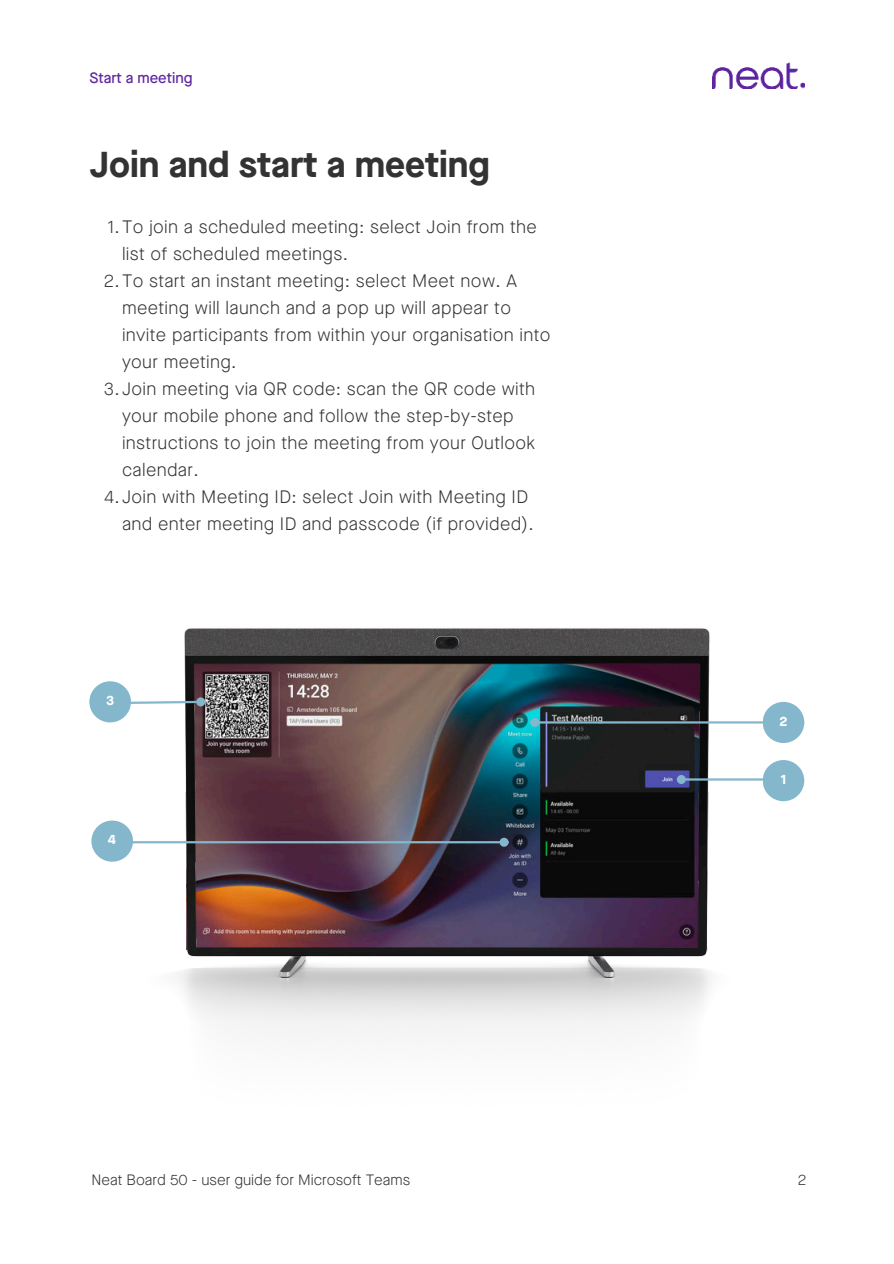
<style>
.page{position:relative;width:894px;height:1264px;background:#fff}
.page>*{position:absolute;margin:0;border:0;box-sizing:border-box;transform-origin:0 0}
.t1{font:700 36px "Maison Neue";color:#333}
.t2{font:300 18px "Maison Neue";letter-spacing:.02em;color:#333}
.t3{font:300 15px "Maison Neue";color:#333}
.t4{font:500 15px "Maison Neue";color:#5f259f}
.t5{font:700 13.5px "Maison Neue";color:#fff}
</style>
<div class="page">
<img style="left:712px;top:63px;width:91px;height:26px">
<img style="left:90px;top:628px;width:715px;height:407px">
<hr style="left:685px;top:778px;width:102px;height:2px;background:#84b7cb">
<div style="left:677px;top:776px;width:7px;height:6px;background:#84b7cb;border-radius:50%"></div>
<div style="left:676px;top:775px;width:9px;height:9px;border:2px solid #84b7cb;border-radius:50%"></div>
<div style="left:762px;top:760px;width:42px;height:41px;background:#84b7cb;border-radius:50%"></div>
<hr style="left:538px;top:721px;width:266px;height:2px;background:#84b7cb">
<div style="left:531px;top:719px;width:7px;height:6px;background:#84b7cb;border-radius:50%"></div>
<div style="left:530px;top:718px;width:9px;height:9px;border:2px solid #84b7cb;border-radius:50%"></div>
<div style="left:762px;top:702px;width:42px;height:41px;background:#84b7cb;border-radius:50%"></div>
<div style="left:89px;top:681px;width:42px;height:41px;background:#84b7cb;border-radius:50%"></div>
<svg style="left:130px;top:699px;width:67px;height:6px"></svg>
<div style="left:197px;top:698px;width:7px;height:7px;background:#84b7cb;border-radius:50%"></div>
<div style="left:196px;top:697px;width:9px;height:9px;border:2px solid #84b7cb;border-radius:50%"></div>
<div style="left:91px;top:820px;width:42px;height:41px;background:#84b7cb;border-radius:50%"></div>
<hr style="left:119px;top:841px;width:381px;height:2px;background:#84b7cb">
<div style="left:500px;top:838px;width:7px;height:7px;background:#84b7cb;border-radius:50%"></div>
<div style="left:499px;top:837px;width:9px;height:9px;border:2px solid #84b7cb;border-radius:50%"></div>
<p class="t4" style="left:89px;top:67px;width:105px">Start a meeting</p>
<h1 class="t1" style="left:89px;top:139px;width:402px">Join and start a meeting</h1>
<p class="t2" style="left:108px;top:215px;width:430px">1.To join a scheduled meeting: select Join from the</p>
<p class="t2" style="left:122px;top:242px;width:227px">list of scheduled meetings.</p>
<p class="t2" style="left:104px;top:269px;width:414px">2.To start an instant meeting: select Meet now. A</p>
<p class="t2" style="left:122px;top:296px;width:390px">meeting will launch and a pop up will appear to</p>
<p class="t2" style="left:122px;top:323px;width:430px">invite participants from within your organisation into</p>
<p class="t2" style="left:122px;top:350px;width:116px">your meeting.</p>
<p class="t2" style="left:104px;top:377px;width:433px">3.Join meeting via QR code: scan the QR code with</p>
<p class="t2" style="left:122px;top:404px;width:393px">your mobile phone and follow the step-by-step</p>
<p class="t2" style="left:122px;top:431px;width:414px">instructions to join the meeting from your Outlook</p>
<p class="t2" style="left:122px;top:458px;width:78px">calendar.</p>
<p class="t2" style="left:104px;top:485px;width:425px">4.Join with Meeting ID: select Join with Meeting ID</p>
<p class="t2" style="left:122px;top:512px;width:413px">and enter meeting ID and passcode (if provided).</p>
<p class="t5" style="left:106px;top:690px;width:10px">3</p>
<p class="t5" style="left:108px;top:829px;width:9px">4</p>
<p class="t3" style="left:91px;top:1169px;width:320px">Neat Board 50 - user guide for Microsoft Teams</p>
<p class="t5" style="left:779px;top:711px;width:10px">2</p>
<p class="t5" style="left:780px;top:769px;width:7px">1</p>
<p class="t3" style="left:797px;top:1169px;width:10px">2</p>
</div>
